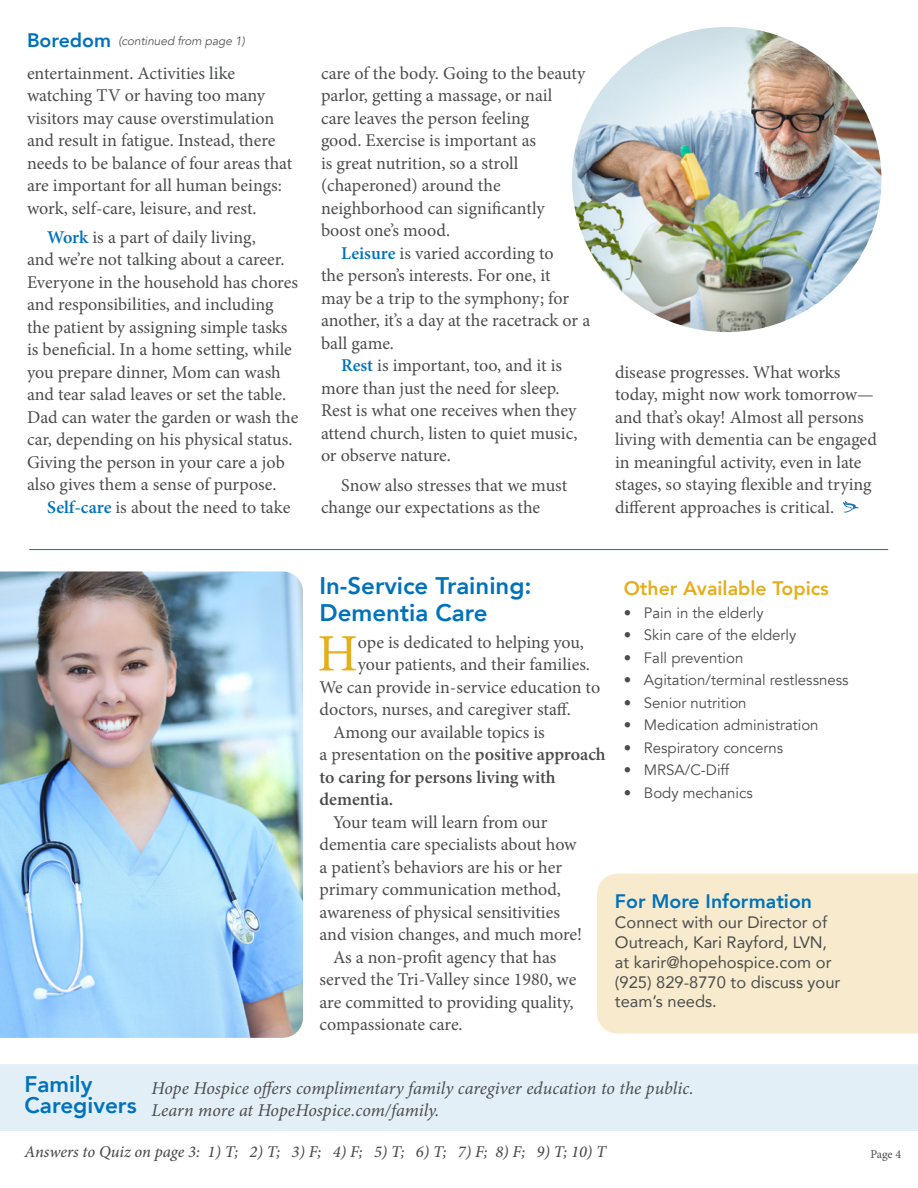
<style>
.page{position:relative;width:918px;height:1188px;background:#fff}
.page>*{position:absolute;margin:0;border:0;box-sizing:border-box;transform-origin:0 0}
.t1{font:52.65px "Minion Pro";color:#e4ae1d}
.a-hed{font:800 24px/27px "Avenir";color:#0072bc}
.b-hed{font:800 22.5px/21px "Avenir";color:#0072bc}
.b-hed-2{font:800 19.5px "Avenir";color:#0072bc}
.b-hed-3{font:800 19.5px "Avenir";color:#e4ae1d}
.Body_copy{font:18px/22.5px "Minion Pro";letter-spacing:-.005em;color:#4b4c4d}
.t2{font:italic 18px/21.6px "Minion Pro";color:#4b4c4d}
.t3{font:600 18px/22.5px "Minion Pro";color:#4b4c4d}
.t4{font:16.5px/19.8px "Avenir";color:#4b4c4d}
.t5{font:italic 500 16.5px "Minion Pro";letter-spacing:-.005em;color:#4b4c4d}
.t6{font:15px "Avenir";color:#4b4c4d}
.continued{font:italic 12px "Avenir";letter-spacing:-.01em;color:#57585a}
.t7{font:12px "Minion Pro";color:#4b4c4d}
.s1{font-weight:600;color:#0072bc}
.s2{font-weight:400}
</style>
<div class="page">
<div style="left:0;top:1064px;width:918px;height:67px;background:#e3eff7"></div>
<hr style="left:29px;top:549px;width:859px;height:1px;background:#0072bc">
<img style="left:0;top:572px;width:303px;height:466px">
<div style="left:597px;top:874px;width:321px;height:160px;background:#f8ebcd"></div>
<svg style="left:843px;top:501px;width:16px;height:12px"></svg>
<img style="left:572px;top:27px;width:309px;height:305px">
<p class="b-hed-2" style="left:27px;top:25px;width:86px">Boredom</p>
<p class="continued" style="left:119px;top:34px;width:128px">(continued from page 1)</p>
<p class="Body_copy" style="left:27px;top:62px;width:267px">entertainment. Activities like watching TV or having too many visitors may cause overstimulation and result in fatigue. Instead, there needs to be balance of four areas that are important for all human beings: work, self-care, leisure, and rest.</p>
<p class="Body_copy" style="left:27px;top:226px;width:273px;text-indent:20px"><span class="s1">Work</span> is a part of daily living,<br>and we’re not talking about a career.<br>Everyone in the household has chores and responsibilities, and including the patient by assigning simple tasks is beneficial. In a home setting, while you prepare dinner, Mom can wash and tear salad leaves or set the table.<br>Dad can water the garden or wash the car, depending on his physical status.<br>Giving the person in your care a job also gives them a sense of purpose.</p>
<p class="Body_copy" style="left:47px;top:496px;width:245px"><span class="s1">Self-care</span> is about the need to take</p>
<p class="Body_copy" style="left:321px;top:62px;width:266px">care of the body. Going to the beauty parlor, getting a massage, or nail care leaves the person feeling<br>good. Exercise is important as<br>is great nutrition, so a stroll (chaperoned) around the neighborhood can significantly boost one’s mood.</p>
<p class="Body_copy" style="left:321px;top:242px;width:271px;text-indent:20px"><span class="s1">Leisure</span> is varied according to<br>the person’s interests. For one, it<br>may be a trip to the symphony; for another, it’s a day at the racetrack or a ball game.</p>
<p class="Body_copy" style="left:321px;top:355px;width:258px;text-indent:20px"><span class="s1">Rest</span> is important, too, and it is more than just the need for sleep.<br>Rest is what one receives when they attend church, listen to quiet music, or observe nature.</p>
<p class="Body_copy" style="left:321px;top:474px;width:248px;text-indent:20px">Snow also stresses that we must change our expectations as the</p>
<p class="Body_copy" style="left:615px;top:361px;width:263px">disease progresses. What works today, might now work tomorrow— and that’s okay! Almost all persons living with dementia can be engaged in meaningful activity, even in late stages, so staying flexible and trying different approaches is critical.</p>
<p class="a-hed" style="left:320px;top:572px;width:214px">In-Service Training:<br>Dementia Care</p>
<p class="t1" style="left:317px;top:618px;width:42px">H</p>
<p class="Body_copy" style="left:358px;top:631px;width:228px">ope is dedicated to helping you,</p>
<p class="Body_copy" style="left:358px;top:654px;width:234px">your patients, and their families.</p>
<p class="Body_copy" style="left:320px;top:676px;width:282px">We can provide in-service education to</p>
<p class="Body_copy" style="left:320px;top:699px;width:253px">doctors, nurses, and caregiver staff.</p>
<p class="t3" style="left:320px;top:721px;width:288px;text-indent:14px"><span class="s2">Among our available topics is<br>a presentation on the</span> positive approach to caring for persons living with dementia.</p>
<p class="Body_copy" style="left:320px;top:811px;width:264px;text-indent:14px">Your team will learn from our dementia care specialists about how a patient’s behaviors are his or her primary communication method, awareness of physical sensitivities and vision changes, and much more!</p>
<p class="Body_copy" style="left:320px;top:946px;width:258px;text-indent:14px">As a non-profit agency that has served the Tri-Valley since 1980, we are committed to providing quality, compassionate care.</p>
<p class="b-hed-3" style="left:624px;top:573px;width:207px">Other Available Topics</p>
<p class="t6" style="left:624px;top:604px;width:141px">• Pain in the elderly</p>
<p class="t6" style="left:624px;top:626px;width:174px">• Skin care of the elderly</p>
<p class="t6" style="left:624px;top:649px;width:121px">• Fall prevention</p>
<p class="t6" style="left:624px;top:671px;width:226px">• Agitation/terminal restlessness</p>
<p class="t6" style="left:624px;top:694px;width:124px">• Senior nutrition</p>
<p class="t6" style="left:624px;top:716px;width:196px">• Medication administration</p>
<p class="t6" style="left:624px;top:739px;width:161px">• Respiratory concerns</p>
<p class="t6" style="left:624px;top:761px;width:107px">• MRSA/C-Diff</p>
<p class="t6" style="left:624px;top:784px;width:131px">• Body mechanics</p>
<p class="b-hed-2" style="left:615px;top:886px;width:199px">For More Information</p>
<p class="t4" style="left:615px;top:912px;width:227px">Connect with our Director of<br>Outreach, Kari Rayford, LVN, at karir@hopehospice.com or (925) 829-8770 to discuss your team’s needs.</p>
<p class="b-hed" style="left:25px;top:1074px;width:114px">Family<br>Caregivers</p>
<p class="t2" style="left:151px;top:1078px;width:544px">Hope Hospice offers complimentary family caregiver education to the public.<br>Learn more at HopeHospice.com/family.</p>
<p class="t5" style="left:25px;top:1140px;width:583px">Answers to Quiz on page 3: 1) T; 2) T; 3) F; 4) F; 5) T; 6) T; 7) F; 8) F; 9) T; 10) T</p>
<p class="t7" style="left:870px;top:1146px;width:32px">Page 4</p>
</div>
